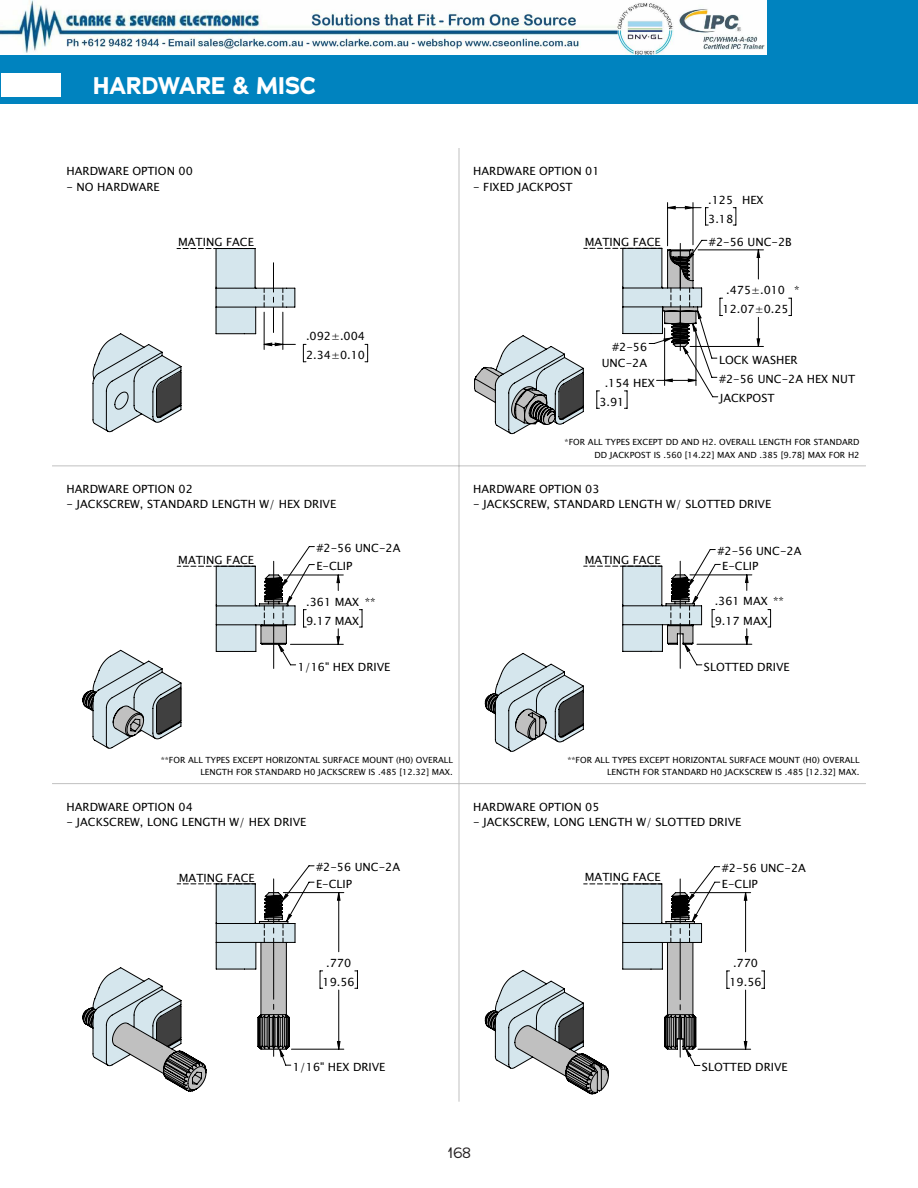
<style>
.page{position:relative;width:918px;height:1188px;background:#fff}
.page>*{position:absolute;margin:0;border:0;box-sizing:border-box;transform-origin:0 0}
.t1{font:700 24px "Adrianna";letter-spacing:-.015em;color:#fff}
.t2{font:15px "Adrianna";color:#231f20}
.t3{font:11.25px/19.2px "Lucida Sans Unicode";color:#000}
.t4{font:8.4px/12.5px "Lucida Sans Unicode";color:#000;text-align:right}
</style>
<div class="page">
<div style="left:0;top:0;width:918px;height:104px;background:#0083bf"></div>
<div style="left:1px;top:73px;width:60px;height:24px;background:#fff"></div>
<hr style="left:52px;top:465px;width:814px;height:1px;background:#c0c0c0">
<hr style="left:458px;top:148px;width:2px;height:953px;background:#c0c0c0">
<hr style="left:52px;top:783px;width:814px;height:1px;background:#c0c0c0">
<svg style="left:789px;top:298px;width:3px;height:18px"></svg>
<hr style="left:698px;top:250px;width:65px;height:1px;background:#000">
<hr style="left:690px;top:346px;width:73px;height:1px;background:#000">
<hr style="left:667px;top:203px;width:1px;height:43px;background:#000">
<hr style="left:693px;top:203px;width:1px;height:42px;background:#000">
<svg style="left:768px;top:609px;width:3px;height:19px"></svg>
<svg style="left:762px;top:971px;width:3px;height:18px"></svg>
<hr style="left:698px;top:1049px;width:53px;height:1px;background:#000">
<svg style="left:264px;top:343px;width:73px;height:706px"></svg>
<svg style="left:337px;top:206px;width:423px;height:843px"></svg>
<svg style="left:92px;top:248px;width:204px;height:185px"></svg>
<svg style="left:473px;top:243px;width:230px;height:192px"></svg>
<svg style="left:82px;top:561px;width:214px;height:188px"></svg>
<svg style="left:484px;top:561px;width:219px;height:191px"></svg>
<svg style="left:484px;top:879px;width:219px;height:216px"></svg>
<svg style="left:82px;top:879px;width:214px;height:213px"></svg>
<img style="left:0;top:0;width:767px;height:54px">
<p class="t1" style="left:93px;top:69px;width:224px">HARDWARE &amp; MISC</p>
<p class="t3" style="left:66px;top:162px;width:128px">HARDWARE OPTION 00</p>
<p class="t3" style="left:66px;top:177px;width:95px">- NO HARDWARE</p>
<p class="t3" style="left:473px;top:162px;width:128px">HARDWARE OPTION 01</p>
<p class="t3" style="left:473px;top:177px;width:101px">- FIXED JACKPOST</p>
<p class="t3" style="left:708px;top:190px;width:26px">.125<br>3.18</p>
<p class="t3" style="left:742px;top:190px;width:23px">HEX</p>
<p class="t3" style="left:178px;top:233px;width:77px">MATING FACE</p>
<p class="t3" style="left:585px;top:233px;width:77px">MATING FACE</p>
<p class="t3" style="left:709px;top:232px;width:84px">#2-56 UNC-2B</p>
<p class="t3" style="left:723px;top:280px;width:68px;text-align:center">.475±.010<br>12.07±0.25</p>
<p class="t3" style="left:794px;top:280px;width:7px">*</p>
<p class="t3" style="left:306px;top:327px;width:60px">.092±.004<br>2.34±0.10</p>
<p class="t3" style="left:602px;top:340px;width:47px;line-height:15.3px;text-align:right">#2-56<br>UNC-2A</p>
<p class="t3" style="left:599px;top:373px;width:57px;text-indent:5px">.154 HEX<br>3.91</p>
<p class="t3" style="left:719px;top:350px;width:80px">LOCK WASHER</p>
<p class="t3" style="left:720px;top:389px;width:56px">JACKPOST</p>
<p class="t3" style="left:719px;top:369px;width:138px">#2-56 UNC-2A HEX NUT</p>
<p class="t4" style="left:565px;top:436px;width:296px">*FOR ALL TYPES EXCEPT DD AND H2. OVERALL LENGTH FOR STANDARD<br>DD JACKPOST IS .560 [14.22] MAX AND .385 [9.78] MAX FOR H2</p>
<p class="t3" style="left:66px;top:480px;width:128px">HARDWARE OPTION 02</p>
<p class="t3" style="left:66px;top:495px;width:271px">- JACKSCREW, STANDARD LENGTH W/ HEX DRIVE</p>
<p class="t3" style="left:473px;top:480px;width:128px">HARDWARE OPTION 03</p>
<p class="t3" style="left:473px;top:495px;width:299px">- JACKSCREW, STANDARD LENGTH W/ SLOTTED DRIVE</p>
<p class="t3" style="left:178px;top:550px;width:77px">MATING FACE</p>
<p class="t3" style="left:316px;top:539px;width:86px">#2-56 UNC-2A</p>
<p class="t3" style="left:316px;top:557px;width:37px">E-CLIP</p>
<p class="t3" style="left:585px;top:550px;width:77px">MATING FACE</p>
<p class="t3" style="left:717px;top:542px;width:86px">#2-56 UNC-2A</p>
<p class="t3" style="left:722px;top:557px;width:37px">E-CLIP</p>
<p class="t3" style="left:306px;top:592px;width:55px">.361 MAX<br>9.17 MAX</p>
<p class="t3" style="left:365px;top:592px;width:12px">**</p>
<p class="t3" style="left:715px;top:592px;width:55px">.361 MAX<br>9.17 MAX</p>
<p class="t3" style="left:773px;top:592px;width:12px">**</p>
<p class="t3" style="left:298px;top:657px;width:94px">1/16" HEX DRIVE</p>
<p class="t3" style="left:704px;top:657px;width:87px">SLOTTED DRIVE</p>
<p class="t4" style="left:161px;top:754px;width:294px">**FOR ALL TYPES EXCEPT HORIZONTAL SURFACE MOUNT (H0) OVERALL<br>LENGTH FOR STANDARD H0 JACKSCREW IS .485 [12.32] MAX.</p>
<p class="t4" style="left:567px;top:754px;width:294px">**FOR ALL TYPES EXCEPT HORIZONTAL SURFACE MOUNT (H0) OVERALL<br>LENGTH FOR STANDARD H0 JACKSCREW IS .485 [12.32] MAX.</p>
<p class="t3" style="left:66px;top:797px;width:128px">HARDWARE OPTION 04</p>
<p class="t3" style="left:66px;top:813px;width:241px">- JACKSCREW, LONG LENGTH W/ HEX DRIVE</p>
<p class="t3" style="left:473px;top:797px;width:128px">HARDWARE OPTION 05</p>
<p class="t3" style="left:473px;top:813px;width:270px">- JACKSCREW, LONG LENGTH W/ SLOTTED DRIVE</p>
<p class="t3" style="left:179px;top:868px;width:77px">MATING FACE</p>
<p class="t3" style="left:316px;top:858px;width:86px">#2-56 UNC-2A</p>
<p class="t3" style="left:316px;top:874px;width:37px">E-CLIP</p>
<p class="t3" style="left:585px;top:868px;width:77px">MATING FACE</p>
<p class="t3" style="left:722px;top:859px;width:86px">#2-56 UNC-2A</p>
<p class="t3" style="left:722px;top:874px;width:37px">E-CLIP</p>
<p class="t3" style="left:323px;top:953px;width:34px;text-align:center">.770<br>19.56</p>
<p class="t3" style="left:730px;top:953px;width:34px;text-align:center">.770<br>19.56</p>
<p class="t3" style="left:293px;top:1057px;width:94px">1/16" HEX DRIVE</p>
<p class="t3" style="left:702px;top:1058px;width:87px">SLOTTED DRIVE</p>
<h2 class="t2" style="left:447px;top:1143px;width:25px">168</h2>
</div>
